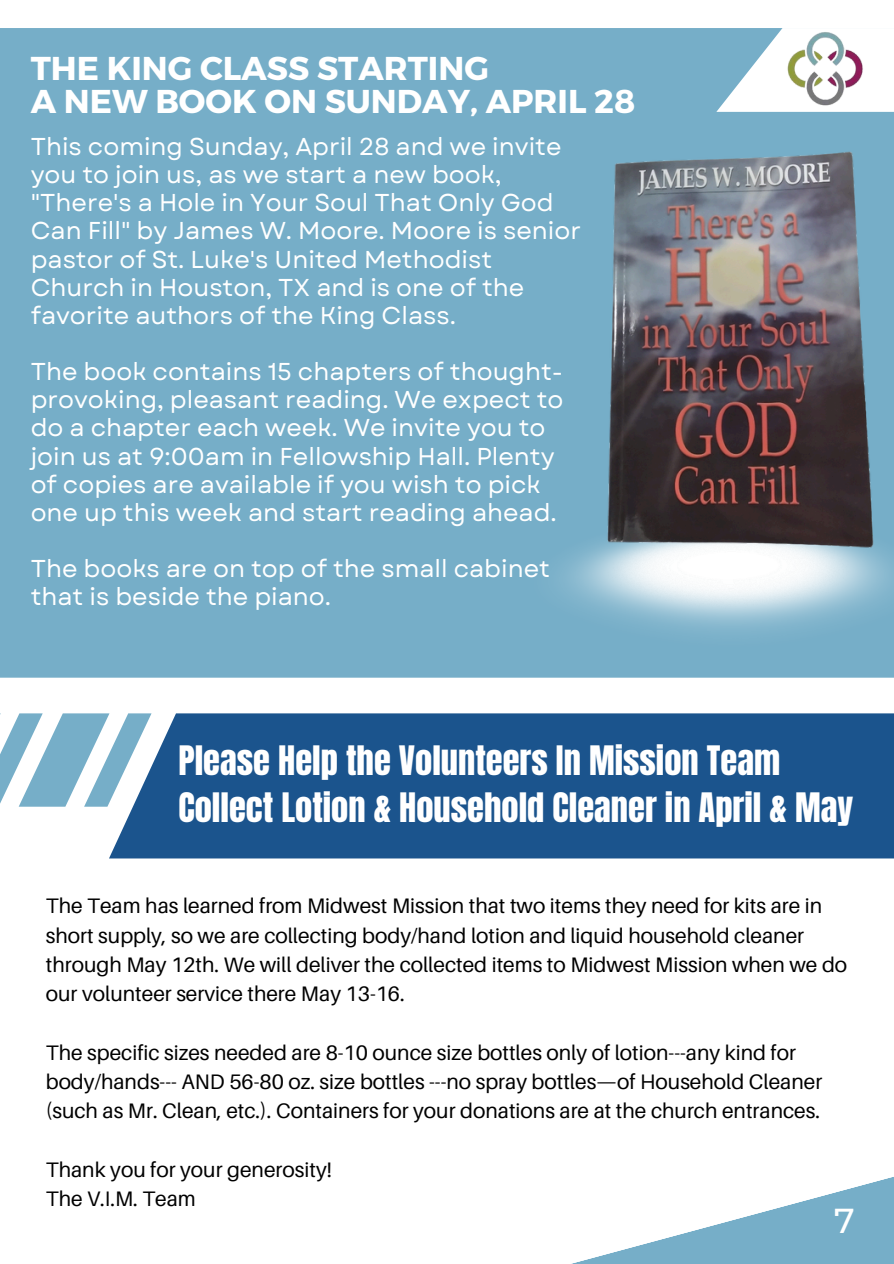
<style>
.page{position:relative;width:894px;height:1264px;background:#fff}
.page>*{position:absolute;margin:0;border:0;box-sizing:border-box;transform-origin:0 0}
.t1{font:34.5px/47.2px "Anton";color:#fff}
.t2{font:500 34.5px "Montserrat";color:#fff}
.t3{font:700 33px/32.7px "Montserrat";color:#fff}
.t4{font:24.3px/28.2px "Garet";color:#fff}
.t5{font:21px/29.2px "Aileron";color:#000}
</style>
<div class="page">
<svg style="left:575px;top:1177px;width:318px;height:86px"></svg>
<svg style="left:0;top:713px;width:109px;height:93px"></svg>
<div style="left:109px;top:713px;width:784px;height:145px;background:#1b548d"></div>
<div style="left:0;top:28px;width:893px;height:649px;background:#76aec8"></div>
<svg style="left:716px;top:28px;width:177px;height:84px"></svg>
<img style="left:782px;top:28px;width:81px;height:82px">
<img style="left:530px;top:518px;width:363px;height:131px">
<img style="left:600px;top:143px;width:282px;height:420px">
<p class="t3" style="left:31px;top:51px;width:605px">THE KING CLASS STARTING<br>A NEW BOOK ON SUNDAY, APRIL 28</p>
<h2 class="t4" style="left:31px;top:132px;width:551px">This coming Sunday, April 28 and we invite you to join us, as we start a new book, "There's a Hole in Your Soul That Only God Can Fill" by James W. Moore. Moore is senior pastor of St. Luke's United Methodist Church in Houston, TX and is one of the favorite authors of the King Class.</h2>
<p class="t4" style="left:31px;top:357px;width:534px">The book contains 15 chapters of thought&shy;provoking, pleasant reading. We expect to do a chapter each week. We invite you to join us at 9:00am in Fellowship Hall. Plenty of copies are available if you wish to pick one up this week and start reading ahead.</p>
<p class="t4" style="left:31px;top:554px;width:520px">The books are on top of the small cabinet that is beside the piano.</p>
<h3 class="t1" style="left:178px;top:737px;width:676px">Please Help the Volunteers In Mission Team<br>Collect Lotion &amp; Household Cleaner in April &amp; May</h3>
<h3 class="t5" style="left:46px;top:891px;width:802px">The Team has learned from Midwest Mission that two items they need for kits are in short supply, so we are collecting body/hand lotion and liquid household cleaner through May 12th. We will deliver the collected items to Midwest Mission when we do our volunteer service there May 13-16.</h3>
<p class="t5" style="left:46px;top:1037px;width:777px">The specific sizes needed are 8-10 ounce size bottles only of lotion---any kind for body/hands--- AND 56-80 oz. size bottles ---no spray bottles—of Household Cleaner (such as Mr. Clean, etc.). Containers for your donations are at the church entrances.</p>
<p class="t5" style="left:46px;top:1154px;width:287px">Thank you for your generosity!</p>
<p class="t5" style="left:46px;top:1183px;width:151px">The V.I.M. Team</p>
<h3 class="t2" style="left:833px;top:1199px;width:22px">7</h3>
</div>
